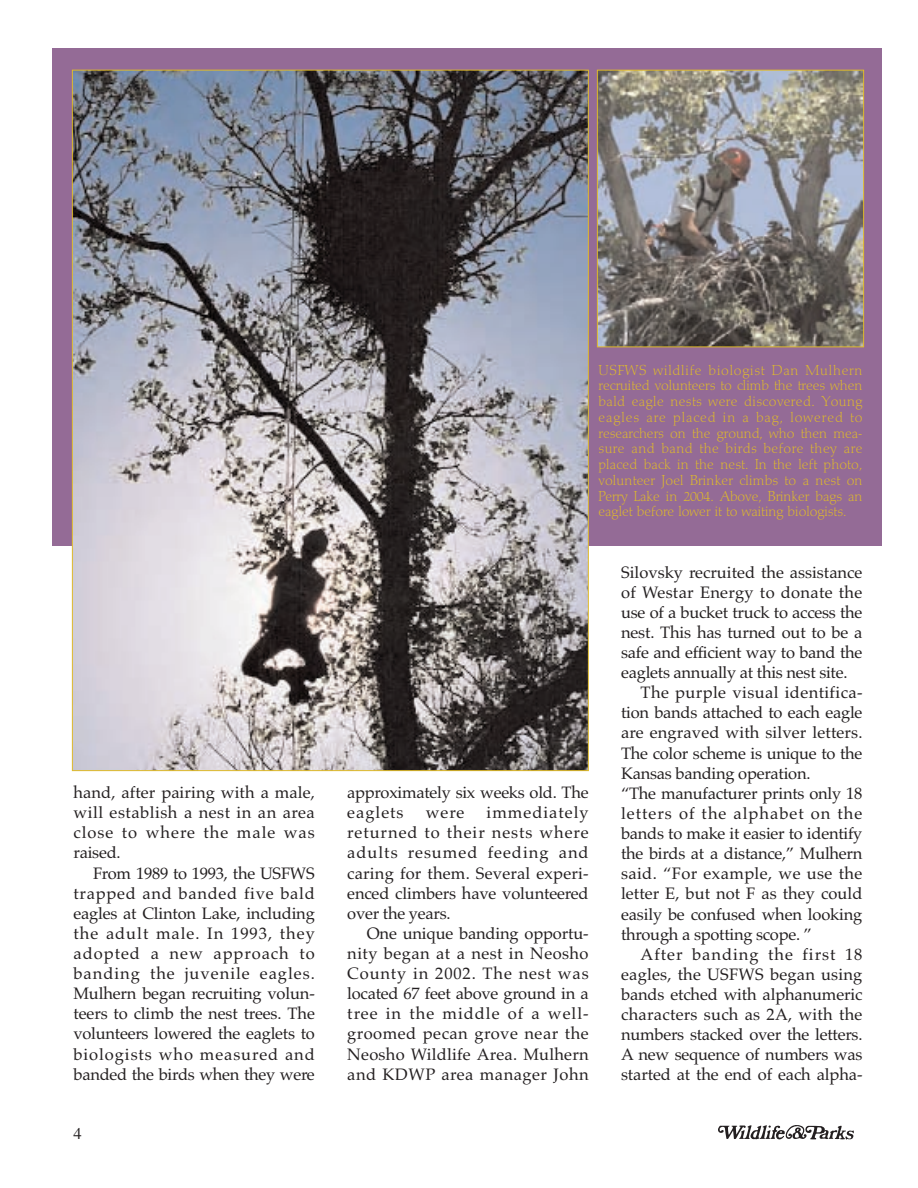
<style>
.page{position:relative;width:918px;height:1188px;background:#fff}
.page>*{position:absolute;margin:0;border:0;box-sizing:border-box;transform-origin:0 0}
.t1{font:16.5px/20.1px "Palatino";letter-spacing:-.01em;color:#231f20;text-align:justify}
.t2{font:16.5px "Palatino";letter-spacing:.025em;color:#231f20}
.t3{font:16.5px "Palatino";letter-spacing:.015em;color:#231f20}
.t4{font:16.5px "Palatino";letter-spacing:.06em;color:#231f20}
.t5{font:16.5px "Palatino";letter-spacing:.01em;color:#231f20}
.t6{font:16.5px "Palatino";letter-spacing:.02em;color:#231f20}
.t7{font:16.5px "Times";color:#231f20}
.t8{font:15px/15.8px "Palton Light DTC";color:#dfba2b;text-align:justify}
</style>
<div class="page">
<div style="left:52px;top:48px;width:830px;height:498px;background:#946b96"></div>
<svg style="left:718px;top:1125px;width:136px;height:15px"></svg>
<img style="left:599px;top:72px;width:263px;height:273px">
<div style="left:597px;top:70px;width:267px;height:277px;border:1px solid #dfba2b"></div>
<img style="left:74px;top:72px;width:513px;height:697px">
<p class="t1" style="left:74px;top:784px;width:243px">hand, after pairing with a male, will establish a nest in an area close to where the male was raised.</p>
<p class="t1" style="left:74px;top:865px;width:243px;text-indent:20px">From 1989 to 1993, the USFWS trapped and banded five bald eagles at Clinton Lake, including the adult male. In 1993, they adopted a new approach to banding the juvenile eagles.<br>Mulhern began recruiting volun&shy;teers to climb the nest trees. The volunteers lowered the eaglets to biologists who measured and banded the birds when they were</p>
<p class="t7" style="left:74px;top:1127px;width:10px">4</p>
<p class="t8" style="left:599px;top:363px;width:265px">USFWS wildlife biologist Dan Mulhern recruited volunteers to climb the trees when bald eagle nests were discovered. Young eagles are placed in a bag, lowered to researchers on the ground, who then mea&shy;sure and band the birds before they are placed back in the nest. In the left photo, volunteer Joel Brinker climbs to a nest on Perry Lake in 2004. Above, Brinker bags an eaglet before lower it to waiting biologists.</p>
<p class="t1" style="left:347px;top:784px;width:243px">approximately six weeks old. The eaglets</p>
<p class="t1" style="left:347px;top:804px;width:243px;text-indent:139px">immediately returned to their nests where adults resumed feeding and caring for them. Several experi&shy;enced climbers have volunteered over the years.</p>
<p class="t1" style="left:347px;top:925px;width:243px;text-indent:20px">One unique banding opportu&shy;nity began at a nest in Neosho County in 2002. The nest was located 67 feet above ground in a tree in the middle of a well&shy;groomed pecan grove near the Neosho Wildlife Area. Mulhern and KDWP area manager John</p>
<p class="t1" style="left:426px;top:804px;width:40px">were</p>
<p class="t1" style="left:621px;top:564px;width:243px">Silovsky recruited the assistance</p>
<p class="t6" style="left:621px;top:586px;width:243px">of Westar Energy to donate the</p>
<p class="t1" style="left:621px;top:604px;width:243px">use of a bucket truck to access the</p>
<p class="t1" style="left:621px;top:624px;width:243px">nest. This has turned out to be a</p>
<p class="t1" style="left:621px;top:644px;width:243px">safe and efficient way to band the</p>
<p class="t1" style="left:621px;top:664px;width:228px">eaglets annually at this nest site.</p>
<p class="t2" style="left:641px;top:686px;width:223px">The purple visual identifica-</p>
<p class="t1" style="left:621px;top:705px;width:243px">tion bands attached to each eagle</p>
<p class="t5" style="left:621px;top:726px;width:243px">are engraved with silver letters.</p>
<p class="t1" style="left:621px;top:745px;width:243px">The color scheme is unique to the</p>
<p class="t1" style="left:621px;top:765px;width:191px">Kansas banding operation.</p>
<p class="t1" style="left:621px;top:785px;width:243px">“The manufacturer prints only 18</p>
<p class="t4" style="left:621px;top:807px;width:243px">letters of the alphabet on the</p>
<p class="t1" style="left:621px;top:825px;width:243px">bands to make it easier to identify</p>
<p class="t1" style="left:621px;top:845px;width:243px">the birds at a distance,” Mulhern</p>
<p class="t2" style="left:621px;top:867px;width:243px">said. “For example, we use the</p>
<p class="t1" style="left:621px;top:886px;width:243px">letter E, but not F as they could</p>
<p class="t1" style="left:621px;top:906px;width:243px">easily be confused when looking</p>
<p class="t1" style="left:621px;top:926px;width:192px">through a spotting scope. ”</p>
<p class="t4" style="left:641px;top:948px;width:223px">After banding the first 18</p>
<p class="t3" style="left:621px;top:968px;width:243px">eagles, the USFWS began using</p>
<p class="t1" style="left:621px;top:986px;width:243px">bands etched with alphanumeric</p>
<p class="t3" style="left:621px;top:1008px;width:243px">characters such as 2A, with the</p>
<p class="t1" style="left:621px;top:1026px;width:243px">numbers stacked over the letters.</p>
<p class="t1" style="left:621px;top:1047px;width:243px">A new sequence of numbers was</p>
<p class="t1" style="left:621px;top:1067px;width:243px">started at the end of each alpha-</p>
</div>
